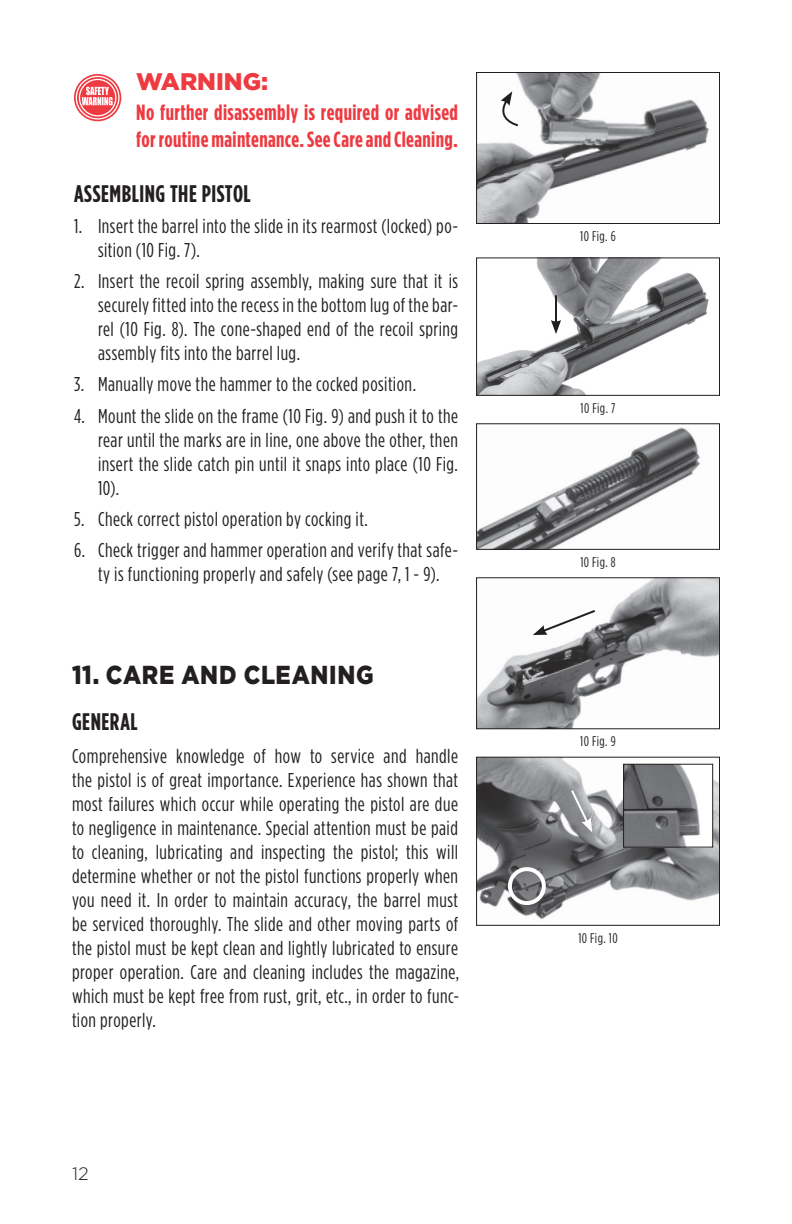
<style>
.page{position:relative;width:792px;height:1224px;background:#fff}
.page>*{position:absolute;margin:0;border:0;box-sizing:border-box;transform-origin:0 0}
.t1{font:900 26px "Gotham HTF";letter-spacing:.025em;color:#231f20;scale:.88 1}
.t2{font:700 condensed 24px "Gotham HTF";letter-spacing:.025em;color:#231f20}
.t3{font:900 24px "Gotham HTF";color:#ee3a41}
.t4{font:700 condensed 22px/26.4px "Gotham HTF";letter-spacing:.02em;color:#ee3a41}
.t5{font:condensed 20px/24px "Gotham HTF";letter-spacing:.025em;color:#231f20;text-align:justify}
.t6{font:300 18px "Gotham HTF";color:#231f20}
.t7{font:condensed 14px "Gotham HTF";letter-spacing:.03em;color:#231f20}
</style>
<div class="page">
<img style="left:478px;top:74px;width:231px;height:148px">
<div style="left:476px;top:72px;width:244px;height:152px;border:1px solid #231f20"></div>
<img style="left:478px;top:259px;width:231px;height:135px">
<div style="left:476px;top:257px;width:244px;height:139px;border:1px solid #231f20"></div>
<img style="left:478px;top:427px;width:222px;height:121px">
<div style="left:476px;top:423px;width:244px;height:127px;border:1px solid #231f20"></div>
<img style="left:478px;top:579px;width:240px;height:148px">
<div style="left:476px;top:577px;width:244px;height:152px;border:1px solid #231f20"></div>
<img style="left:478px;top:759px;width:240px;height:161px">
<div style="left:476px;top:757px;width:244px;height:169px;border:1px solid #231f20"></div>
<svg style="left:74px;top:74px;width:47px;height:47px"></svg>
<img style="left:625px;top:766px;width:86px;height:80px">
<div style="left:623px;top:764px;width:90px;height:84px;border:1px solid #231f20"></div>
<div style="left:508px;top:867px;width:38px;height:38px;border:4px solid #fff;border-radius:50%"></div>
<svg style="left:533px;top:608px;width:64px;height:27px"></svg>
<svg style="left:569px;top:788px;width:23px;height:44px"></svg>
<svg style="left:495px;top:91px;width:25px;height:36px"></svg>
<hr style="left:555px;top:295px;width:2px;height:28px;background:#231f20">
<svg style="left:551px;top:320px;width:10px;height:14px"></svg>
<p class="t3" style="left:136px;top:68px;width:134px">WARNING:</p>
<p class="t4" style="left:136px;top:99px;width:323px">No further disassembly is required or advised for routine maintenance. See Care and Cleaning.</p>
<p class="t2" style="left:74px;top:180px;width:178px">ASSEMBLING THE PISTOL</p>
<p class="t5" style="left:98px;top:214px;width:362px;text-indent:-24px">1. Insert the barrel into the slide in its rearmost (locked) po&shy;sition (10 Fig. 7).</p>
<p class="t5" style="left:98px;top:269px;width:362px;text-indent:-24px">2. Insert the recoil spring assembly, making sure that it is securely fitted into the recess in the bottom lug of the bar&shy;rel (10 Fig. 8). The cone-shaped end of the recoil spring assembly fits into the barrel lug.</p>
<p class="t5" style="left:74px;top:372px;width:344px">3. Manually move the hammer to the cocked position.</p>
<p class="t5" style="left:98px;top:403px;width:362px;text-indent:-24px">4. Mount the slide on the frame (10 Fig. 9) and push it to the rear until the marks are in line, one above the other, then insert the slide catch pin until it snaps into place (10 Fig.<br>10).</p>
<p class="t5" style="left:74px;top:506px;width:295px">5. Check correct pistol operation by cocking it.</p>
<p class="t5" style="left:74px;top:538px;width:386px;text-align:center">6. Check trigger and hammer operation and verify that safe&shy;ty is functioning properly and safely (see page 7, 1 - 9).</p>
<h1 class="t1" style="left:72px;top:659px;width:344px">11. CARE AND CLEANING</h1>
<p class="t2" style="left:72px;top:709px;width:67px">GENERAL</p>
<p class="t5" style="left:72px;top:744px;width:389px">Comprehensive knowledge of how to service and handle the pistol is of great importance. Experience has shown that most failures which occur while operating the pistol are due to negligence in maintenance. Special attention must be paid to cleaning, lubricating and inspecting the pistol; this will determine whether or not the pistol functions properly when you need it. In order to maintain accuracy, the barrel must be serviced thoroughly. The slide and other moving parts of the pistol must be kept clean and lightly lubricated to ensure proper operation. Care and cleaning includes the magazine, which must be kept free from rust, grit, etc., in order to func&shy;tion properly.</p>
<p class="t6" style="left:72px;top:1163px;width:18px">12</p>
<p class="t7" style="left:580px;top:229px;width:37px">10 Fig. 6</p>
<p class="t7" style="left:581px;top:400px;width:36px">10 Fig. 7</p>
<p class="t7" style="left:580px;top:554px;width:37px">10 Fig. 8</p>
<p class="t7" style="left:580px;top:734px;width:37px">10 Fig. 9</p>
<p class="t7" style="left:578px;top:931px;width:41px">10 Fig. 10</p>
</div>
